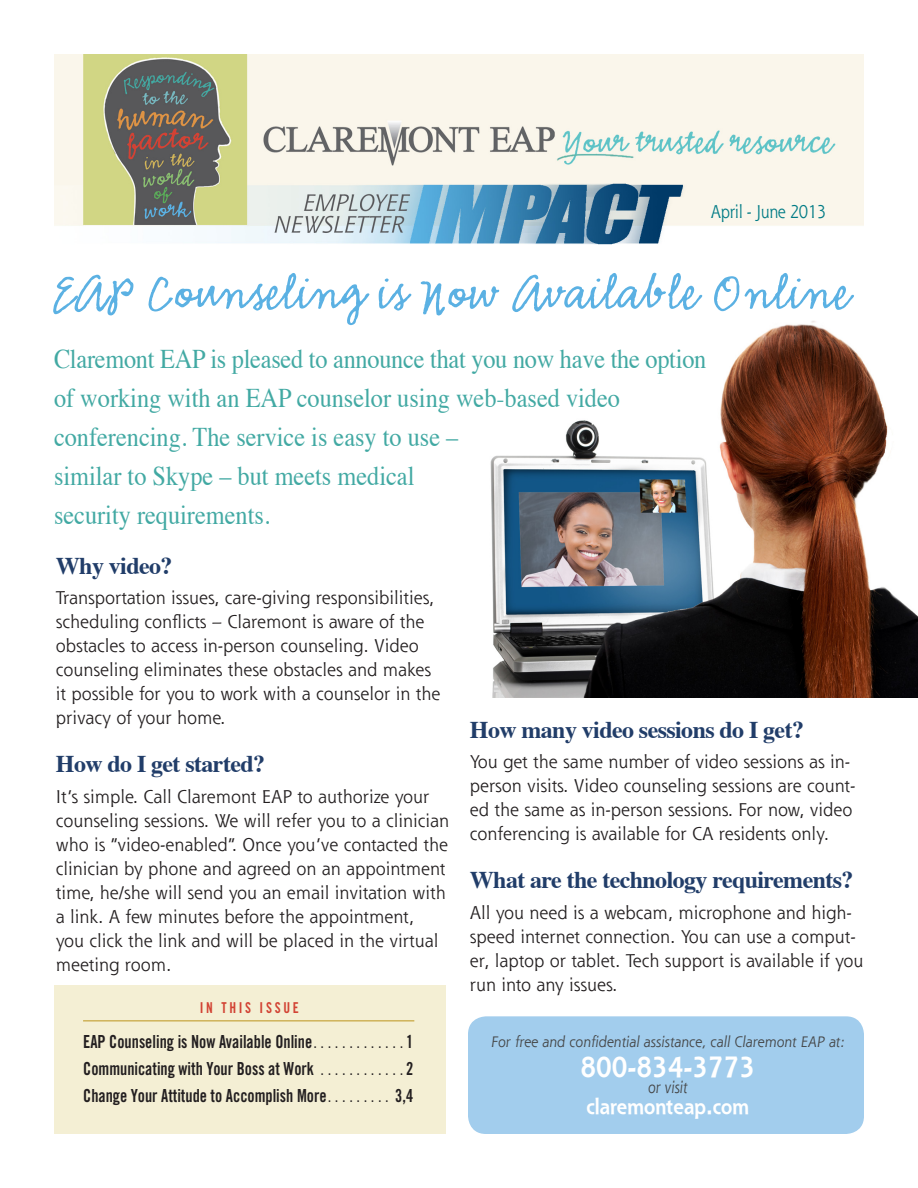
<style>
.page{position:relative;width:918px;height:1188px;background:#fff}
.page>*{position:absolute;margin:0;border:0;box-sizing:border-box;transform-origin:0 0}
.t1{font:54px "Emmascript MVB Std";color:#5bb1e3}
.hang_indent{font:700 28.5px "Shannon";color:#fff;scale:.9 1}
.t2{font:27px/39px "Times";color:#42a9a3;scale:.9 1}
.t3{font:700 24px "Times";letter-spacing:-.025em;color:#213d69}
.hang_indent-2{font:700 21px "Shannon";color:#fff;scale:.9 1}
.t4{font:18px/24px "Shannon Std";color:#231f20}
.t5{font:18px "Trade Gothic Bold Cond Twenty";color:#231f20;scale:.9 1}
.t6{font:18px "Shannon Std";letter-spacing:-.025em;color:#007b85;scale:.9 1}
.hang_indent-3{font:italic 16.5px "Shannon ATT";color:#454647;scale:.9 1}
.hang_indent-4{font:italic 15px "Shannon ATT";color:#454647}
.t7{font:15px "Trade Gothic Bold Cond Twenty";letter-spacing:.2em;color:#d24334;scale:.9 1}
.s1{font-family:"Trade Gothic Cond Eighteen"}
</style>
<div class="page">
<div style="left:54px;top:985px;width:391px;height:149px;background:#f4efd4"></div>
<img style="left:54px;top:54px;width:810px;height:191px">
<div style="left:468px;top:1016px;width:396px;height:118px;background:#a2cded;border-radius:18px"></div>
<img style="left:490px;top:321px;width:428px;height:377px">
<hr style="left:83px;top:1020px;width:331px;height:2px;background:#cfb259">
<p class="t6" style="left:711px;top:200px;width:129px">April - June 2013</p>
<p class="t1" style="left:54px;top:263px;width:799px">EAP Counseling is Now Available Online</p>
<p class="t2" style="left:54px;top:337px;width:726px">Claremont EAP is pleased to announce that you now have the option of working with an EAP counselor using web-based video conferencing. The service is easy to use –<br>similar to Skype – but meets medical<br>security requirements.</p>
<p class="t3" style="left:56px;top:543px;width:118px">Why video?</p>
<p class="t4" style="left:56px;top:586px;width:386px">Transportation issues, care-giving responsibilities, scheduling conflicts – Claremont is aware of the obstacles to access in-person counseling. Video counseling eliminates these obstacles and makes it possible for you to work with a counselor in the privacy of your home.</p>
<p class="t3" style="left:56px;top:741px;width:211px">How do I get started?</p>
<p class="t4" style="left:56px;top:784px;width:395px">It’s simple. Call Claremont EAP to authorize your counseling sessions. We will refer you to a clinician who is “video-enabled”. Once you’ve contacted the clinician by phone and agreed on an appointment time, he/she will send you an email invitation with a link. A few minutes before the appointment,<br>you click the link and will be placed in the virtual meeting room.</p>
<p class="t7" style="left:200px;top:998px;width:112px">IN THIS ISSUE</p>
<p class="t5" style="left:83px;top:1031px;width:368px">EAP Counseling is Now Available Online<span class="s1">.. . . . . . . . . . . .</span> 1</p>
<p class="t5" style="left:83px;top:1058px;width:368px">Communicating with Your Boss at Work <span class="s1">. . . . . . . . . . . .</span> 2</p>
<p class="t5" style="left:83px;top:1085px;width:368px">Change Your Attitude to Accomplish More<span class="s1">.. . . . . . . . .</span> 3,4</p>
<p class="t3" style="left:470px;top:707px;width:336px">How many video sessions do I get?</p>
<p class="t4" style="left:470px;top:750px;width:387px">You get the same number of video sessions as in&shy;person visits. Video counseling sessions are count&shy;ed the same as in-person sessions. For now, video conferencing is available for CA residents only.</p>
<p class="t3" style="left:470px;top:857px;width:385px">What are the technology requirements?</p>
<p class="t4" style="left:470px;top:900px;width:395px">All you need is a webcam, microphone and high&shy;speed internet connection. You can use a comput&shy;er, laptop or tablet. Tech support is available if you run into any issues.</p>
<p class="hang_indent-4" style="left:491px;top:1032px;width:355px">For free and confidential assistance, call Claremont EAP at:</p>
<p class="hang_indent" style="left:581px;top:1049px;width:196px">800-834-3773</p>
<p class="hang_indent-3" style="left:648px;top:1077px;width:45px">or visit</p>
<p class="hang_indent-2" style="left:586px;top:1094px;width:182px">claremonteap.com</p>
</div>
